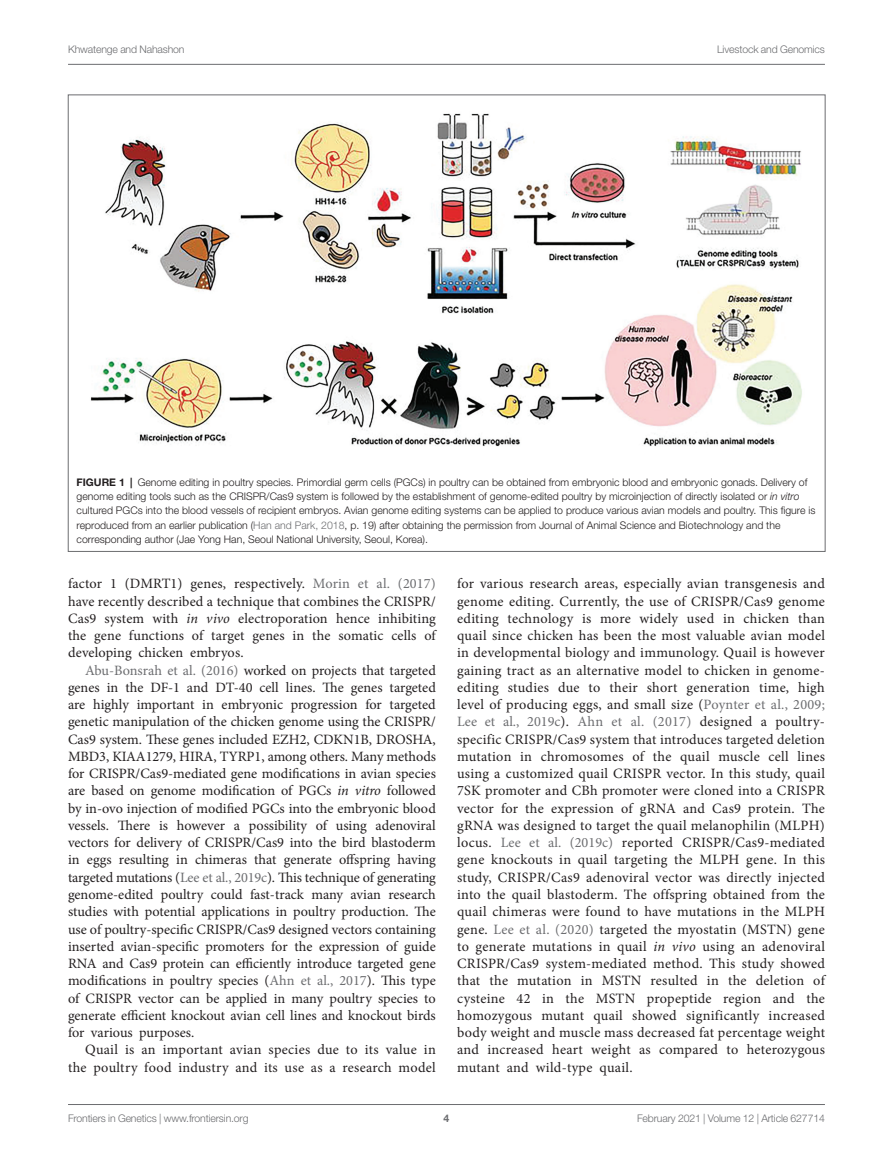
<style>
.page{position:relative;width:893px;height:1170px;background:#fff}
.page>*{position:absolute;margin:0;border:0;box-sizing:border-box;transform-origin:0 0}
.TEXT{font:14.25px/17.2px "Minion Pro";letter-spacing:.01em;color:#231f20;text-align:justify}
.FIG_LEG{font:300 10.5px/14.2px "Helvetica Neue LT Std";color:#231f20}
.t1{font:300 10.5px "Helvetica Neue LT Std";letter-spacing:-.015em;color:#6c6d70}
.t2{font:700 10.5px "Helvetica Neue LT Std";color:#6c6d70}
.s1{font-weight:700}
.s2{font-style:italic}
.s3{color:#6c6d70}
</style>
<div class="page">
<hr style="left:68px;top:64px;width:757px;height:1px;background:#6c6d70">
<hr style="left:68px;top:1104px;width:757px;height:1px;background:#6c6d70">
<img style="left:90px;top:113px;width:712px;height:334px">
<p class="t1" style="left:68px;top:42px;width:118px">Khwatenge and Nahashon</p>
<p class="t1" style="left:717px;top:42px;width:109px">Livestock and Genomics</p>
<p class="FIG_LEG" style="left:77px;top:475px;width:740px"><span class="s1">FIGURE 1 |</span> Genome editing in poultry species. Primordial germ cells (PGCs) in poultry can be obtained from embryonic blood and embryonic gonads. Delivery of genome editing tools such as the CRISPR/Cas9 system is followed by the establishment of genome-edited poultry by microinjection of directly isolated or <span class="s2">in vitro </span>cultured PGCs into the blood vessels of recipient embryos. Avian genome editing systems can be applied to produce various avian models and poultry. This figure is reproduced from an earlier publication (<span class="s3">Han and Park, 2018</span>, p. 19) after obtaining the permission from Journal of Animal Science and Biotechnology and the corresponding author (Jae Yong Han, Seoul National University, Seoul, Korea).</p>
<p class="TEXT" style="left:68px;top:575px;width:369px">factor 1 (DMRT1) genes, respectively. <span class="s3">Morin et al. (2017) </span>have recently described a technique that combines the CRISPR/ Cas9 system with <span class="s2">in vivo</span> electroporation hence inhibiting the gene functions of target genes in the somatic cells of developing chicken embryos.</p>
<p class="TEXT" style="left:68px;top:661px;width:369px;text-indent:17px"><span class="s3">Abu-Bonsrah et al. (2016)</span> worked on projects that targeted genes in the DF-1 and DT-40 cell lines. The genes targeted are highly important in embryonic progression for targeted genetic manipulation of the chicken genome using the CRISPR/ Cas9 system. These genes included EZH2, CDKN1B, DROSHA, MBD3, KIAA1279, HIRA, TYRP1, among others. Many methods for CRISPR/Cas9-mediated gene modifications in avian species are based on genome modification of PGCs <span class="s2">in vitro</span> followed by in-ovo injection of modified PGCs into the embryonic blood vessels. There is however a possibility of using adenoviral vectors for delivery of CRISPR/Cas9 into the bird blastoderm in eggs resulting in chimeras that generate offspring having targeted mutations (<span class="s3">Lee et al., 2019c</span>). This technique of generating genome-edited poultry could fast-track many avian research studies with potential applications in poultry production. The use of poultry-specific CRISPR/Cas9 designed vectors containing inserted avian-specific promoters for the expression of guide RNA and Cas9 protein can efficiently introduce targeted gene modifications in poultry species (<span class="s3">Ahn et al., 2017</span>). This type of CRISPR vector can be applied in many poultry species to generate efficient knockout avian cell lines and knockout birds for various purposes.</p>
<p class="TEXT" style="left:68px;top:1041px;width:369px;text-align:right">Quail is an important avian species due to its value in the poultry food industry and its use as a research model</p>
<p class="TEXT" style="left:457px;top:575px;width:369px">for various research areas, especially avian transgenesis and genome editing. Currently, the use of CRISPR/Cas9 genome editing technology is more widely used in chicken than quail since chicken has been the most valuable avian model in developmental biology and immunology. Quail is however gaining tract as an alternative model to chicken in genome&shy;editing studies due to their short generation time, high level of producing eggs, and small size (<span class="s3">Poynter et al., 2009; Lee et al., 2019c</span>). <span class="s3">Ahn et al. (2017)</span> designed a poultry&shy;specific CRISPR/Cas9 system that introduces targeted deletion mutation in chromosomes of the quail muscle cell lines using a customized quail CRISPR vector. In this study, quail 7SK promoter and CBh promoter were cloned into a CRISPR vector for the expression of gRNA and Cas9 protein. The gRNA was designed to target the quail melanophilin (MLPH) locus. <span class="s3">Lee et al. (2019c)</span> reported CRISPR/Cas9-mediated gene knockouts in quail targeting the MLPH gene. In this study, CRISPR/Cas9 adenoviral vector was directly injected into the quail blastoderm. The offspring obtained from the quail chimeras were found to have mutations in the MLPH gene. <span class="s3">Lee et al. (2020)</span> targeted the myostatin (MSTN) gene to generate mutations in quail <span class="s2">in vivo</span> using an adenoviral CRISPR/Cas9 system-mediated method. This study showed that the mutation in MSTN resulted in the deletion of cysteine 42 in the MSTN propeptide region and the homozygous mutant quail showed significantly increased body weight and muscle mass decreased fat percentage weight and increased heart weight as compared to heterozygous mutant and wild-type quail.</p>
<p class="t1" style="left:68px;top:1111px;width:182px">Frontiers in Genetics | www.frontiersin.org</p>
<p class="t2" style="left:444px;top:1111px;width:7px">4</p>
<p class="t1" style="left:637px;top:1111px;width:189px">February 2021 | Volume 12 | Article 627714</p>
</div>
